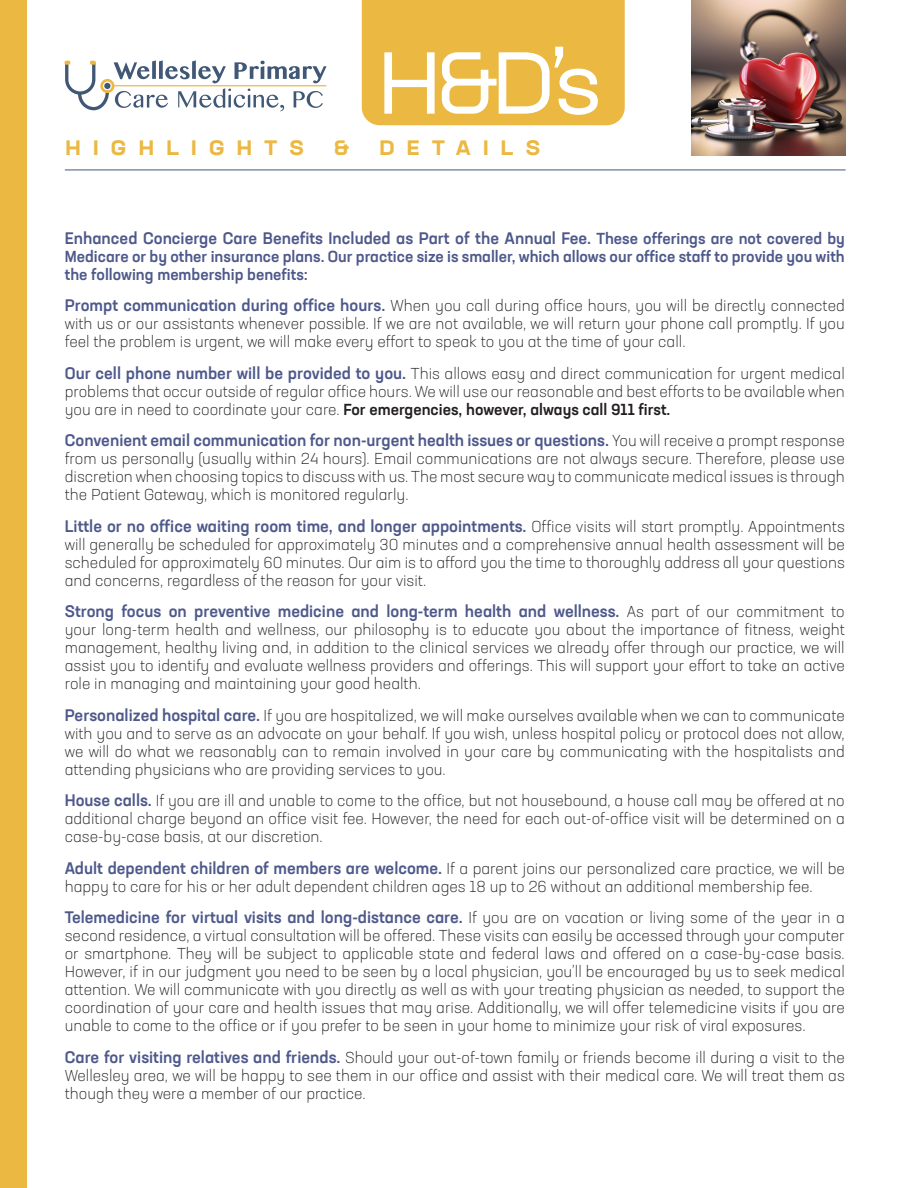
<style>
.page{position:relative;width:918px;height:1188px;background:#fff}
.page>*{position:absolute;margin:0;border:0;box-sizing:border-box;transform-origin:0 0}
.Headers{font:expanded 87px "Neusa Next Std";color:#fff}
.Headers-2{font:700 expanded 20.55px "Neusa Next Std";letter-spacing:.6em;color:#ebb842}
.Body{font:500 16.5px "Neusa Next Std";color:#4e598b}
.Body-2{font:300 15.75px/18px "Neusa Next Std";color:#231f20;text-align:justify}
.Body-3{font:500 15.75px/18px "Neusa Next Std";color:#4e598b}
.s1{font-size:15.75px}
.s2{font-weight:500;font-size:16.5px;color:#4e598b}
.s3{font-weight:500}
.s4{font-weight:300;font-size:15.75px;color:#231f20}
</style>
<div class="page">
<img style="left:691px;top:0;width:155px;height:156px">
<hr style="left:65px;top:170px;width:781px;height:1px;background:#405876">
<svg style="left:64px;top:60px;width:263px;height:51px"></svg>
<div style="left:362px;top:0;width:263px;height:125px;background:#ebb842"></div>
<div style="left:0;top:0;width:27px;height:1188px;background:#ebb842"></div>
<p class="Headers" style="left:377px;top:28px;width:226px">H&amp;D’s</p>
<p class="Headers-2" style="left:65px;top:134px;width:240px">HIGHLIGHTS</p>
<p class="Headers-2" style="left:334px;top:134px;width:17px">&amp;</p>
<p class="Headers-2" style="left:379px;top:134px;width:162px">DETAILS</p>
<p class="Body" style="left:65px;top:227px;width:782px">Enhanced Concierge Care Benefits Included as Part of the Annual Fee. <span class="s1">These offerings are not covered by</span></p>
<p class="Body-3" style="left:65px;top:247px;width:782px">Medicare or by other insurance plans. Our practice size is smaller, which allows our office staff to provide you with the following membership benefits:</p>
<p class="Body-2" style="left:65px;top:297px;width:782px"><span class="s2">Prompt communication during office hours.</span> When you call during office hours, you will be directly connected with us or our assistants whenever possible. If we are not available, we will return your phone call promptly. If you feel the problem is urgent, we will make every effort to speak to you at the time of your call.</p>
<p class="Body-2" style="left:65px;top:364px;width:782px"><span class="s2">Our cell phone number will be provided to you.</span> This allows easy and direct communication for urgent medical problems that occur outside of regular office hours. We will use our reasonable and best efforts to be available when you are in need to coordinate your care. <span class="s3">For emergencies, however, always call 911 first.</span></p>
<p class="Body" style="left:65px;top:430px;width:782px">Convenient email communication for non-urgent health issues or questions. <span class="s4">You will receive a prompt response</span></p>
<p class="Body-2" style="left:65px;top:450px;width:782px">from us personally (usually within 24 hours). Email communications are not always secure. Therefore, please use discretion when choosing topics to discuss with us. The most secure way to communicate medical issues is through the Patient Gateway, which is monitored regularly.</p>
<p class="Body" style="left:65px;top:515px;width:782px">Little or no office waiting room time, and longer appointments. <span class="s4">Office visits will start promptly. Appointments</span></p>
<p class="Body-2" style="left:65px;top:535px;width:782px">will generally be scheduled for approximately 30 minutes and a comprehensive annual health assessment will be scheduled for approximately 60 minutes. Our aim is to afford you the time to thoroughly address all your questions and concerns, regardless of the reason for your visit.</p>
<p class="Body" style="left:65px;top:601px;width:782px">Strong focus on preventive medicine and long-term health and wellness. <span class="s4">As part of our commitment to</span></p>
<p class="Body-2" style="left:65px;top:621px;width:782px">your long-term health and wellness, our philosophy is to educate you about the importance of fitness, weight management, healthy living and, in addition to the clinical services we already offer through our practice, we will assist you to identify and evaluate wellness providers and offerings. This will support your effort to take an active role in managing and maintaining your good health.</p>
<p class="Body-2" style="left:65px;top:706px;width:782px"><span class="s2">Personalized hospital care.</span> If you are hospitalized, we will make ourselves available when we can to communicate with you and to serve as an advocate on your behalf. If you wish, unless hospital policy or protocol does not allow, we will do what we reasonably can to remain involved in your care by communicating with the hospitalists and attending physicians who are providing services to you.</p>
<p class="Body-2" style="left:65px;top:792px;width:782px"><span class="s2">House calls.</span> If you are ill and unable to come to the office, but not housebound, a house call may be offered at no additional charge beyond an office visit fee. However, the need for each out-of-office visit will be determined on a case-by-case basis, at our discretion.</p>
<p class="Body-2" style="left:65px;top:859px;width:782px"><span class="s2">Adult dependent children of members are welcome.</span> If a parent joins our personalized care practice, we will be happy to care for his or her adult dependent children ages 18 up to 26 without an additional membership fee.</p>
<p class="Body" style="left:65px;top:907px;width:782px">Telemedicine for virtual visits and long-distance care. <span class="s4">If you are on vacation or living some of the year in a</span></p>
<p class="Body-2" style="left:65px;top:927px;width:782px">second residence, a virtual consultation will be offered. These visits can easily be accessed through your computer or smartphone. They will be subject to applicable state and federal laws and offered on a case-by-case basis.<br>However, if in our judgment you need to be seen by a local physician, you’ll be encouraged by us to seek medical attention. We will communicate with you directly as well as with your treating physician as needed, to support the coordination of your care and health issues that may arise. Additionally, we will offer telemedicine visits if you are unable to come to the office or if you prefer to be seen in your home to minimize your risk of viral exposures.</p>
<p class="Body-2" style="left:65px;top:1048px;width:782px"><span class="s2">Care for visiting relatives and friends.</span> Should your out-of-town family or friends become ill during a visit to the Wellesley area, we will be happy to see them in our office and assist with their medical care. We will treat them as though they were a member of our practice.</p>
</div>
